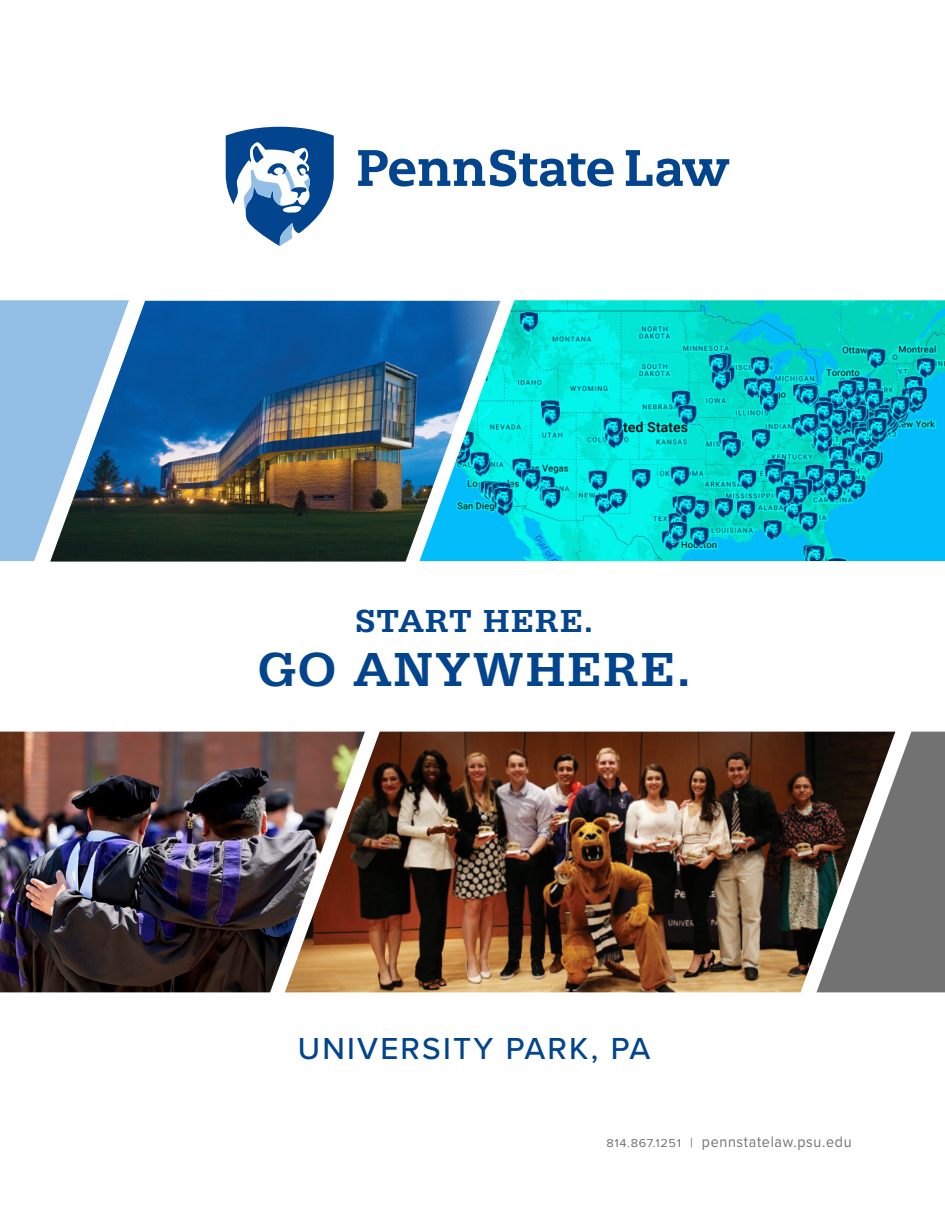
<style>
.page{position:relative;width:945px;height:1215px;background:#fff}
.page>*{position:absolute;margin:0;border:0;box-sizing:border-box;transform-origin:0 0}
.t1{font:500 49.5px "Serifa";letter-spacing:.045em;color:#02448d}
.t2{font:500 33px "Serifa";letter-spacing:.04em;color:#02448d}
.t3{font:500 31.5px "Proxima Nova";letter-spacing:.07em;color:#02448d}
.t4{font:15.6px "Proxima Nova";letter-spacing:.05em;color:#717271;scale:.91 1}
.s1{font-size:11.85px}
.s2{font-size:13.5px}
</style>
<div class="page">
<svg style="left:225px;top:126px;width:109px;height:120px"></svg>
<svg style="left:358px;top:150px;width:371px;height:37px"></svg>
<img style="left:365px;top:732px;width:451px;height:260px">
<img style="left:0;top:732px;width:365px;height:260px">
<img style="left:419px;top:300px;width:526px;height:261px">
<img style="left:50px;top:301px;width:451px;height:261px">
<svg style="left:0;top:300px;width:129px;height:261px;background:#7fa4c3"></svg>
<svg style="left:816px;top:732px;width:129px;height:260px;background:#6c6b69"></svg>
<p class="t2" style="left:355px;top:601px;width:239px">START HERE.</p>
<p class="t1" style="left:258px;top:640px;width:433px">GO ANYWHERE.</p>
<p class="t3" style="left:298px;top:1025px;width:354px">UNIVERSITY PARK, PA</p>
<p class="t4" style="left:606px;top:1130px;width:271px"><span class="s1">814.867.1251</span> <span class="s2">|</span> pennstatelaw.psu.edu</p>
</div>
